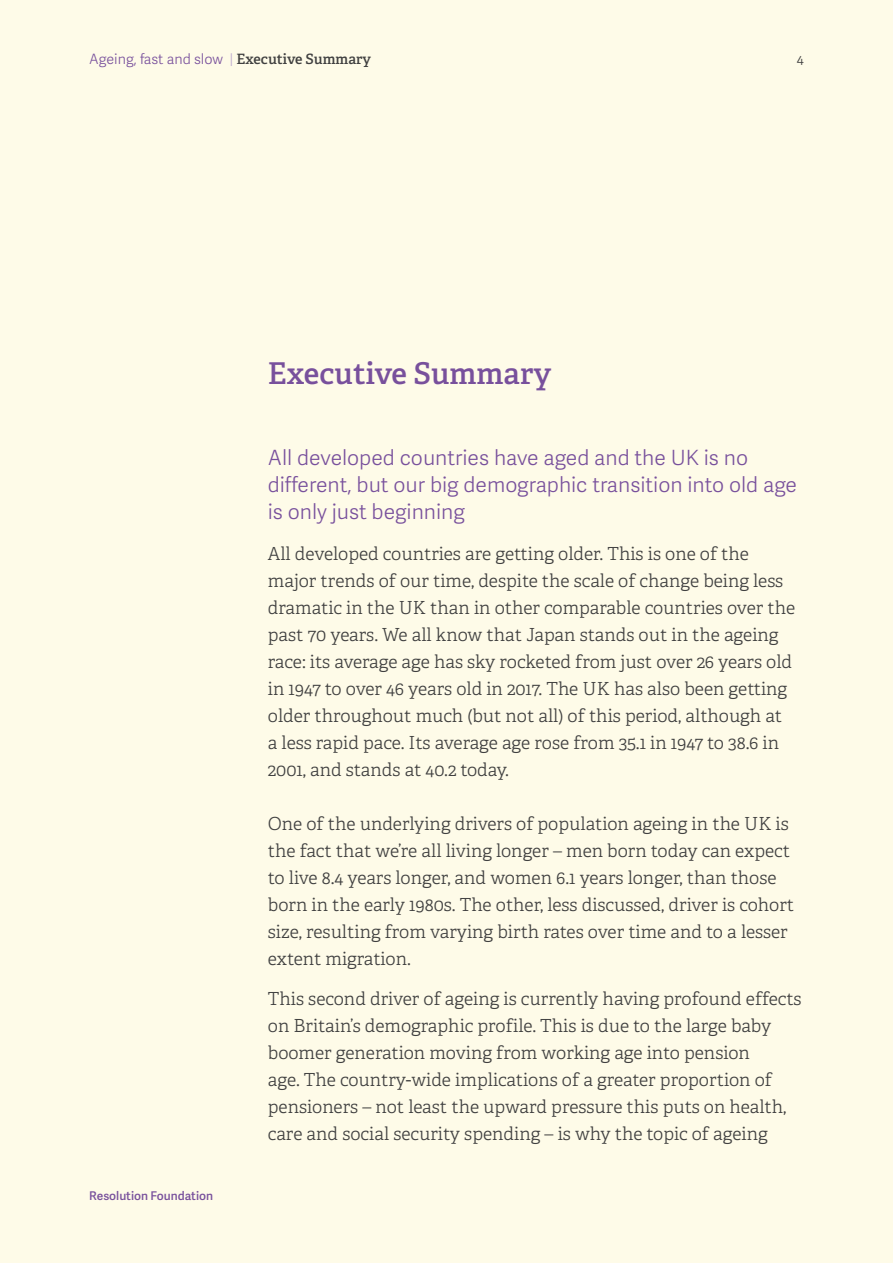
<style>
.page{position:relative;width:893px;height:1263px;background:#fefbe8}
.page>*{position:absolute;margin:0;border:0;box-sizing:border-box;transform-origin:0 0}
.t1{font:600 30px "Adelle";color:#78509c}
.t2{font:21px/27px "Adelle Sans Lt";color:#78509c}
.t3{font:300 18px/27px "Adelle";color:#404040}
.t4{font:14.25px "Adelle Sans Lt";color:#78509c}
.t5{font:300 14.25px "Adelle";color:#404040}
.t6{font:12px "Adelle Sans Sb";color:#78509c}
.s1{color:#bba8cd}
.s2{font-family:"Adelle";font-weight:600;color:#404040}
</style>
<div class="page">
<p class="t4" style="left:89px;top:49px;width:283px">Ageing, fast and slow <span class="s1">|</span> <span class="s2">Executive Summary</span></p>
<h1 class="t1" style="left:268px;top:355px;width:285px">Executive Summary</h1>
<p class="t5" style="left:797px;top:50px;width:8px">4</p>
<p class="t6" style="left:89px;top:1187px;width:125px">Resolution Foundation</p>
<p class="t2" style="left:268px;top:444px;width:531px">All developed countries have aged and the UK is no different, but our big demographic transition into old age is only just beginning</p>
<p class="t3" style="left:268px;top:540px;width:529px">All developed countries are getting older. This is one of the major trends of our time, despite the scale of change being less dramatic in the UK than in other comparable countries over the past 70 years. We all know that Japan stands out in the ageing race: its average age has sky rocketed from just over 26 years old in 1947 to over 46 years old in 2017. The UK has also been getting older throughout much (but not all) of this period, although at a less rapid pace. Its average age rose from 35.1 in 1947 to 38.6 in 2001, and stands at 40.2 today.</p>
<p class="t3" style="left:268px;top:810px;width:528px">One of the underlying drivers of population ageing in the UK is the fact that we’re all living longer – men born today can expect to live 8.4 years longer, and women 6.1 years longer, than those born in the early 1980s. The other, less discussed, driver is cohort size, resulting from varying birth rates over time and to a lesser extent migration.</p>
<p class="t3" style="left:268px;top:986px;width:535px">This second driver of ageing is currently having profound effects on Britain’s demographic profile. This is due to the large baby boomer generation moving from working age into pension<br>age. The country-wide implications of a greater proportion of pensioners – not least the upward pressure this puts on health, care and social security spending – is why the topic of ageing</p>
</div>
